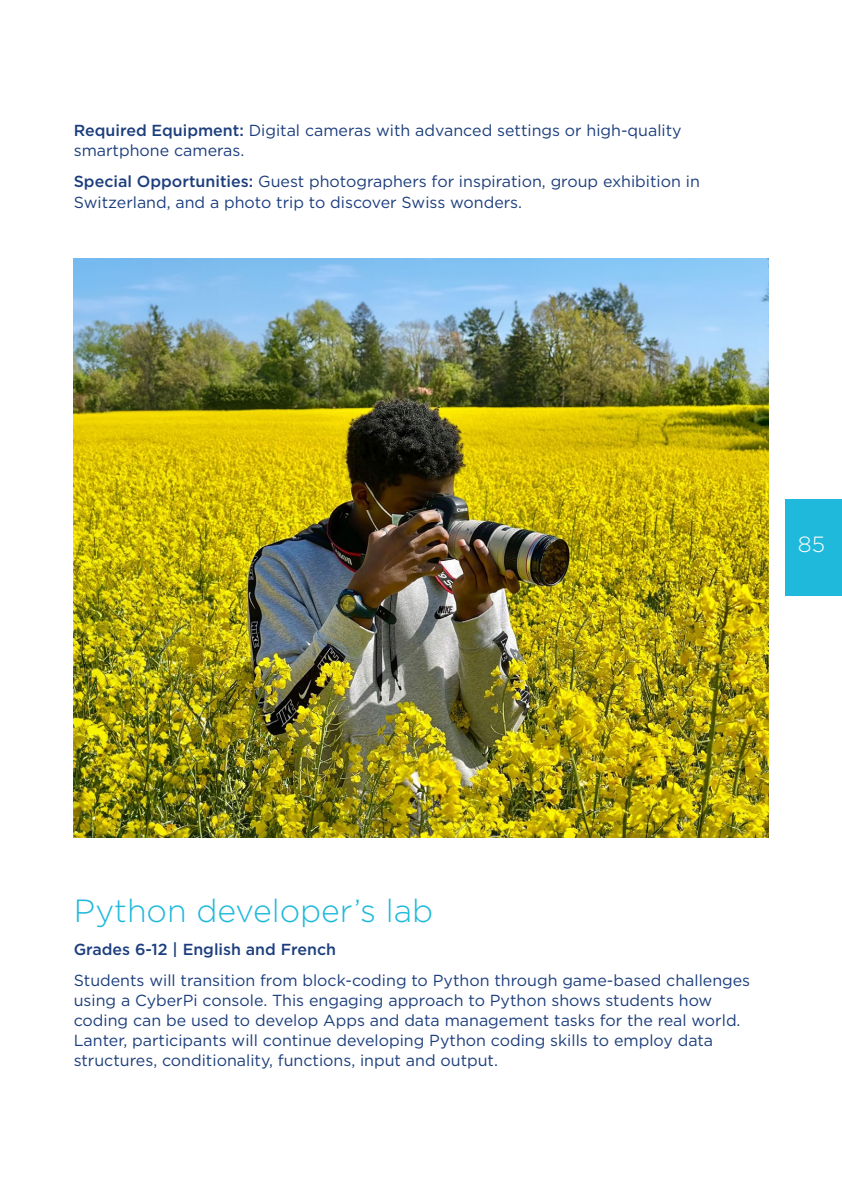
<style>
.page{position:relative;width:842px;height:1191px;background:#fff}
.page>*{position:absolute;margin:0;border:0;box-sizing:border-box;transform-origin:0 0}
.t1{font:300 32px "Gotham";color:#1fb9db}
.t2{font:300 22px "Gotham";color:#fff}
.t3{font:16px/20px "Gotham";color:#1c3e7d}
.t4{font:500 16px "Gotham";color:#1c3e7d}
.s1{font-weight:500}
</style>
<div class="page">
<img style="left:74px;top:258px;width:694px;height:579px">
<div style="left:785px;top:499px;width:57px;height:96px;background:#1fb9db"></div>
<p class="t3" style="left:74px;top:120px;width:609px"><span class="s1">Required Equipment:</span> Digital cameras with advanced settings or high-quality smartphone cameras.</p>
<p class="t3" style="left:74px;top:171px;width:628px"><span class="s1">Special Opportunities:</span> Guest photographers for inspiration, group exhibition in<br>Switzerland, and a photo trip to discover Swiss wonders.</p>
<h2 class="t2" style="left:798px;top:530px;width:29px">85</h2>
<h1 class="t1" style="left:74px;top:890px;width:361px">Python developer’s lab</h1>
<p class="t4" style="left:74px;top:939px;width:264px">Grades 6-12 | English and French</p>
<p class="t3" style="left:74px;top:970px;width:678px">Students will transition from block-coding to Python through game-based challenges using a CyberPi console. This engaging approach to Python shows students how coding can be used to develop Apps and data management tasks for the real world.<br>Lanter, participants will continue developing Python coding skills to employ data structures, conditionality, functions, input and output.</p>
</div>
